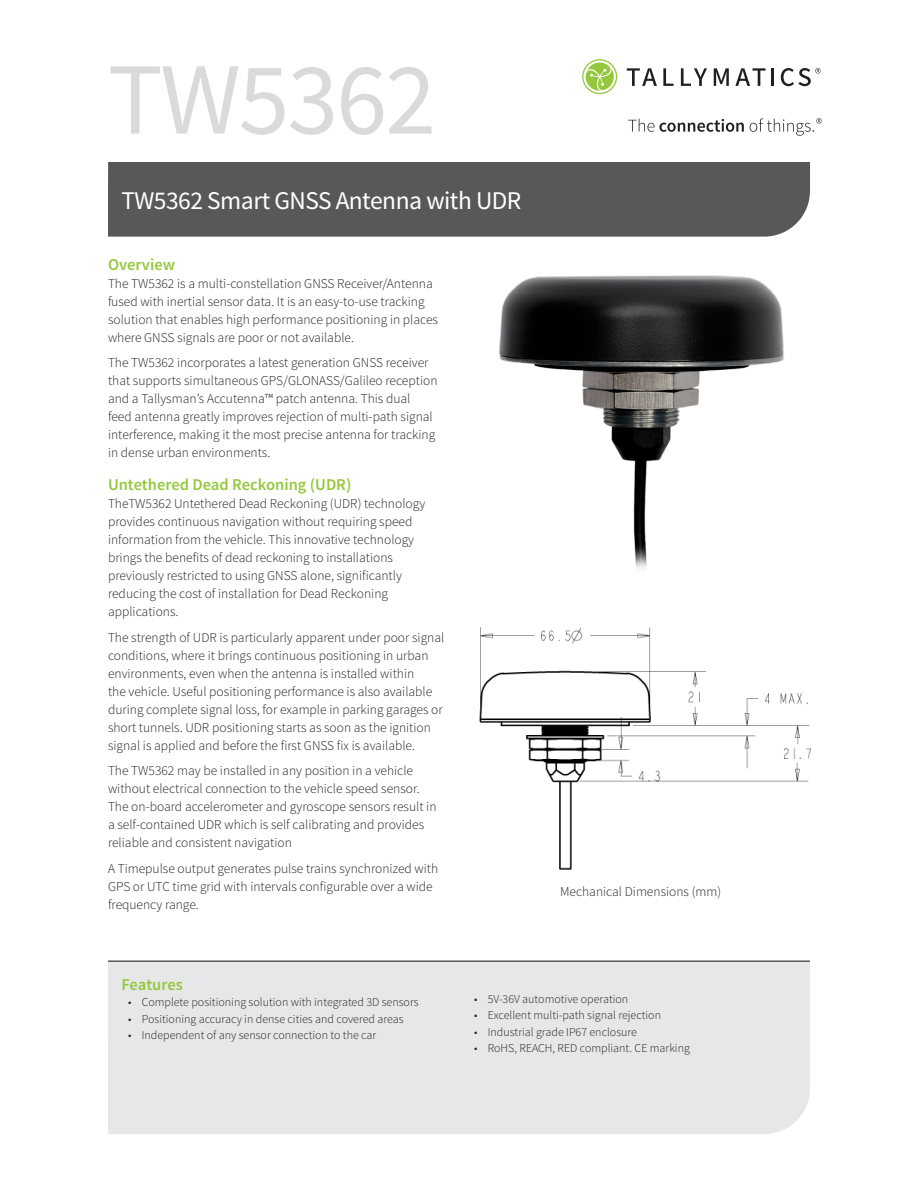
<style>
.page{position:relative;width:918px;height:1188px;background:#fff}
.page>*{position:absolute;margin:0;border:0;box-sizing:border-box;transform-origin:0 0}
.Heading{font:102.6px "Source Sans Pro";letter-spacing:-.02em;color:#d9dadc}
.Heading-2{font:25.5px "Source Sans Pro";letter-spacing:-.02em;color:#fff}
.Subhead{font:600 16.5px "Source Sans Pro";color:#94c83c}
.Text{font:300 13.5px/18px "Source Sans Pro";color:#231f20}
.Bulleted_List{font:300 12px "Source Sans Pro";color:#231f20}
</style>
<div class="page">
<svg style="left:627px;top:68px;width:30px;height:18px"></svg>
<svg style="left:663px;top:68px;width:11px;height:18px"></svg>
<svg style="left:681px;top:68px;width:26px;height:18px"></svg>
<svg style="left:714px;top:68px;width:15px;height:18px"></svg>
<svg style="left:735px;top:68px;width:31px;height:18px"></svg>
<hr style="left:771px;top:68px;width:3px;height:18px;background:#231f20">
<svg style="left:781px;top:68px;width:40px;height:18px"></svg>
<svg style="left:628px;top:119px;width:116px;height:13px"></svg>
<svg style="left:750px;top:118px;width:72px;height:18px"></svg>
<svg style="left:582px;top:59px;width:35px;height:35px"></svg>
<div style="left:108px;top:962px;width:702px;height:172px;background:#e6e7e9"></div>
<div style="left:108px;top:162px;width:702px;height:75px;background:#57585a"></div>
<hr style="left:108px;top:960px;width:702px;height:2px;background:#57585a">
<img style="left:499px;top:275px;width:285px;height:294px">
<img style="left:479px;top:627px;width:332px;height:243px">
<p class="Heading" style="left:108px;top:36px;width:330px">TW5362</p>
<p class="Heading-2" style="left:122px;top:184px;width:402px">TW5362 Smart GNSS Antenna with UDR</p>
<p class="Subhead" style="left:108px;top:254px;width:69px">Overview</p>
<p class="Text" style="left:108px;top:274px;width:332px">The TW5362 is a multi-constellation GNSS Receiver/Antenna fused with inertial sensor data. It is an easy-to-use tracking solution that enables high performance positioning in places where GNSS signals are poor or not available.</p>
<p class="Text" style="left:108px;top:354px;width:331px">The TW5362 incorporates a latest generation GNSS receiver that supports simultaneous GPS/GLONASS/Galileo reception and a Tallysman’s Accutenna™ patch antenna. This dual feed antenna greatly improves rejection of multi-path signal interference, making it the most precise antenna for tracking in dense urban environments.</p>
<p class="Subhead" style="left:108px;top:475px;width:245px">Untethered Dead Reckoning (UDR)</p>
<p class="Text" style="left:108px;top:495px;width:319px">TheTW5362 Untethered Dead Reckoning (UDR) technology provides continuous navigation without requiring speed information from the vehicle. This innovative technology brings the benefits of dead reckoning to installations previously restricted to using GNSS alone, significantly reducing the cost of installation for Dead Reckoning applications.</p>
<p class="Text" style="left:108px;top:628px;width:338px">The strength of UDR is particularly apparent under poor signal conditions, where it brings continuous positioning in urban environments, even when the antenna is installed within<br>the vehicle. Useful positioning performance is also available during complete signal loss, for example in parking garages or short tunnels. UDR positioning starts as soon as the ignition signal is applied and before the first GNSS fix is available.</p>
<p class="Text" style="left:108px;top:762px;width:330px">The TW5362 may be installed in any position in a vehicle without electrical connection to the vehicle speed sensor.<br>The on-board accelerometer and gyroscope sensors result in a self-contained UDR which is self calibrating and provides reliable and consistent navigation</p>
<p class="Text" style="left:108px;top:859px;width:332px">A Timepulse output generates pulse trains synchronized with<br>GPS or UTC time grid with intervals configurable over a wide frequency range.</p>
<p class="Text" style="left:560px;top:882px;width:163px">Mechanical Dimensions (mm)</p>
<p class="Subhead" style="left:122px;top:974px;width:63px">Features</p>
<p class="Bulleted_List" style="left:128px;top:995px;width:292px">• Complete positioning solution with integrated 3D sensors</p>
<p class="Bulleted_List" style="left:128px;top:1012px;width:277px">• Positioning accuracy in dense cities and covered areas</p>
<p class="Bulleted_List" style="left:128px;top:1028px;width:250px">• Independent of any sensor connection to the car</p>
<p class="Bulleted_List" style="left:474px;top:992px;width:156px">• 5V-36V automotive operation</p>
<p class="Bulleted_List" style="left:474px;top:1008px;width:188px">• Excellent multi-path signal rejection</p>
<p class="Bulleted_List" style="left:474px;top:1025px;width:164px">• Industrial grade IP67 enclosure</p>
<p class="Bulleted_List" style="left:474px;top:1041px;width:217px">• RoHS, REACH, RED compliant. CE marking</p>
</div>
